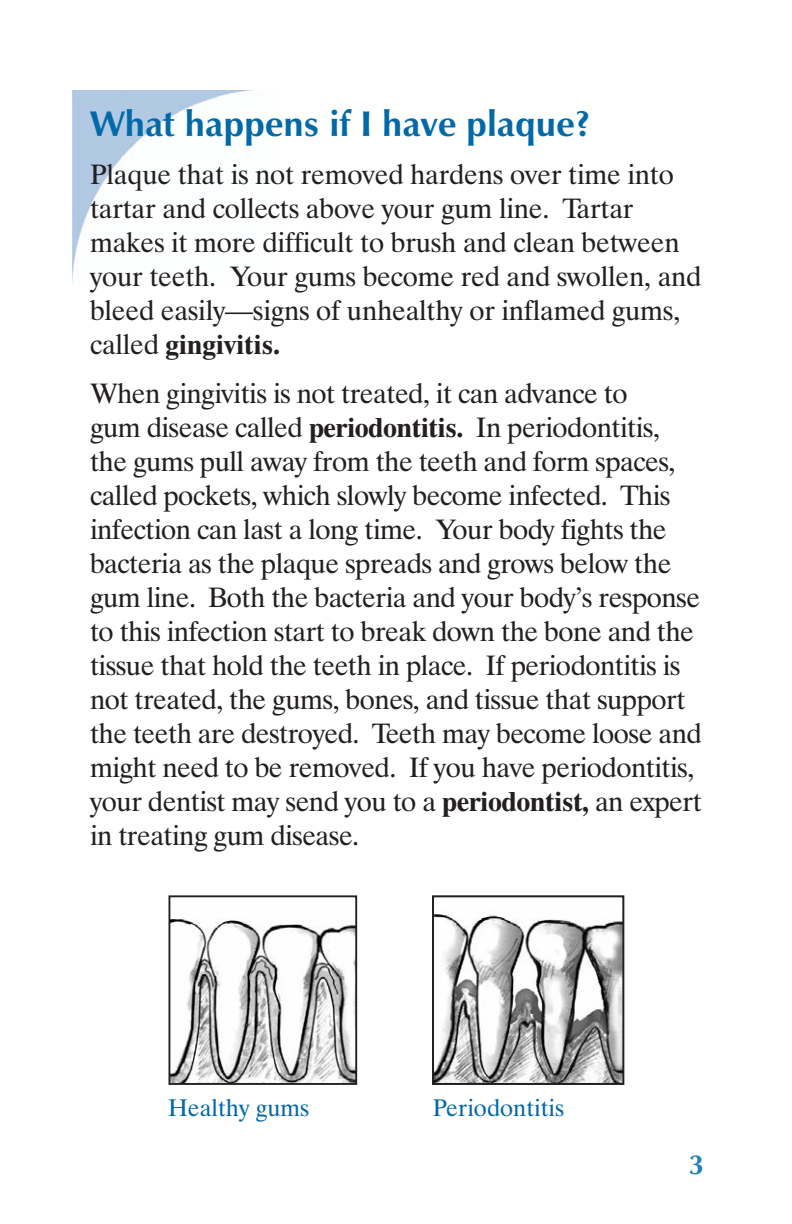
<style>
.page{position:relative;width:792px;height:1224px;background:#fff}
.page>*{position:absolute;margin:0;border:0;box-sizing:border-box;transform-origin:0 0}
.Subhead_1{font:700 36px "Zapf Humanist 601 BT";color:#0069a8}
.Body_text{font:28px/34px "Dutch 801 BT";letter-spacing:-.02em;color:#231f20}
.t1{font:700 28px "Zapf Humanist 601 BT";color:#2681b9}
.Caption_-_no_rule{font:24px "Dutch 801 BT";color:#0069a8}
.s1{font-weight:700}
</style>
<div class="page">
<img style="left:72px;top:90px;width:181px;height:193px">
<img style="left:172px;top:918px;width:182px;height:164px">
<div style="left:169px;top:895px;width:188px;height:190px;border:2px solid #231f20"></div>
<img style="left:435px;top:914px;width:186px;height:168px">
<div style="left:432px;top:895px;width:192px;height:190px;border:2px solid #231f20"></div>
<h2 class="Subhead_1" style="left:90px;top:101px;width:502px">What happens if I have plaque?</h2>
<p class="Body_text" style="left:90px;top:157px;width:613px">Plaque that is not removed hardens over time into tartar and collects above your gum line. Tartar makes it more difficult to brush and clean between your teeth. Your gums become red and swollen, and bleed easily—signs of unhealthy or inflamed gums, called <span class="s1">gingivitis.</span></p>
<p class="Body_text" style="left:90px;top:376px;width:613px">When gingivitis is not treated, it can advance to<br>gum disease called <span class="s1">periodontitis.</span> In periodontitis, the gums pull away from the teeth and form spaces, called pockets, which slowly become infected. This infection can last a long time. Your body fights the bacteria as the plaque spreads and grows below the gum line. Both the bacteria and your body’s response to this infection start to break down the bone and the tissue that hold the teeth in place. If periodontitis is not treated, the gums, bones, and tissue that support the teeth are destroyed. Teeth may become loose and might need to be removed. If you have periodontitis, your dentist may send you to a <span class="s1">periodontist,</span> an expert in treating gum disease.</p>
<p class="Caption_-_no_rule" style="left:168px;top:1093px;width:143px">Healthy gums</p>
<p class="Caption_-_no_rule" style="left:433px;top:1093px;width:133px">Periodontitis</p>
<p class="t1" style="left:689px;top:1147px;width:17px">3</p>
</div>
